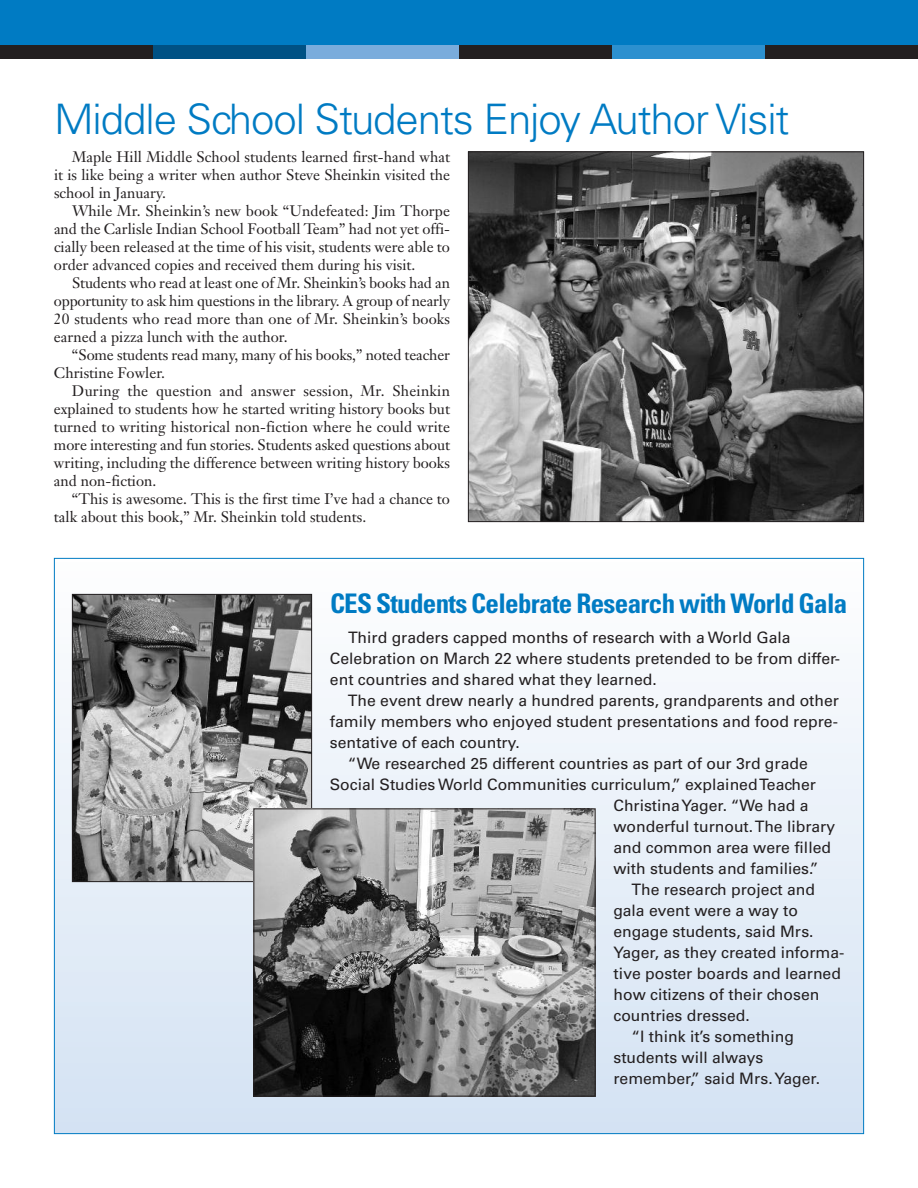
<style>
.page{position:relative;width:918px;height:1188px;background:#fff}
.page>*{position:absolute;margin:0;border:0;box-sizing:border-box;transform-origin:0 0}
.t1{font:300 42px "Univers";letter-spacing:-.025em;color:#007bc3}
.t2{font:700 condensed 27px "Univers";letter-spacing:-.025em;color:#007bc3}
.t3{font:15.75px/21px "Univers";color:#231f20}
.t4{font:15px/18px "Janson Text";color:#231f20;text-align:justify}
</style>
<div class="page">
<div style="left:55px;top:559px;width:808px;height:574px;background:linear-gradient(to bottom,#fefefe,#d3e1f2)"></div>
<div style="left:0;top:0;width:918px;height:45px;background:#007bc3"></div>
<div style="left:306px;top:45px;width:153px;height:13px;background:#7aacdc"></div>
<div style="left:153px;top:45px;width:153px;height:13px;background:#005184"></div>
<div style="left:459px;top:45px;width:153px;height:13px;background:#231f20"></div>
<div style="left:612px;top:45px;width:153px;height:13px;background:#2c90cf"></div>
<div style="left:0;top:45px;width:153px;height:13px;background:#231f20"></div>
<div style="left:765px;top:45px;width:153px;height:13px;background:#231f20"></div>
<img style="left:470px;top:154px;width:392px;height:366px">
<div style="left:468px;top:152px;width:396px;height:370px;border:1px solid #231f20"></div>
<img style="left:74px;top:596px;width:236px;height:284px">
<div style="left:72px;top:594px;width:240px;height:288px;border:1px solid #231f20"></div>
<img style="left:256px;top:810px;width:338px;height:284px">
<div style="left:254px;top:808px;width:342px;height:288px;border:1px solid #231f20"></div>
<h1 class="t1" style="left:54px;top:103px;width:737px">Middle School Students Enjoy Author Visit</h1>
<p class="t4" style="left:54px;top:149px;width:398px;text-indent:18px">Maple Hill Middle School students learned first-hand what it is like being a writer when author Steve Sheinkin visited the school in January.</p>
<p class="t4" style="left:54px;top:203px;width:398px;text-indent:18px">While Mr. Sheinkin’s new book “Undefeated: Jim Thorpe and the Carlisle Indian School Football Team” had not yet offi&shy;cially been released at the time of his visit, students were able to order advanced copies and received them during his visit.</p>
<p class="t4" style="left:54px;top:275px;width:398px;text-indent:18px">Students who read at least one of Mr. Sheinkin’s books had an opportunity to ask him questions in the library. A group of nearly 20 students who read more than one of Mr. Sheinkin’s books earned a pizza lunch with the author.</p>
<p class="t4" style="left:54px;top:347px;width:397px;text-indent:18px">“Some students read many, many of his books,” noted teacher<br>Christine Fowler.</p>
<p class="t4" style="left:54px;top:383px;width:398px;text-indent:18px">During the question and answer session, Mr. Sheinkin explained to students how he started writing history books but turned to writing historical non-fiction where he could write more interesting and fun stories. Students asked questions about writing, including the difference between writing history books and non-fiction.</p>
<p class="t4" style="left:54px;top:491px;width:398px;text-indent:18px">“This is awesome. This is the first time I’ve had a chance to talk about this book,” Mr. Sheinkin told students.</p>
<h2 class="t2" style="left:330px;top:594px;width:519px">CES Students Celebrate Research with World Gala</h2>
<p class="t3" style="left:330px;top:629px;width:512px;text-indent:18px">Third graders capped months of research with a World Gala<br>Celebration on March 22 where students pretended to be from differ&shy;ent countries and shared what they learned.</p>
<p class="t3" style="left:348px;top:692px;width:493px">The event drew nearly a hundred parents, grandparents and other</p>
<p class="t3" style="left:330px;top:713px;width:509px">family members who enjoyed student presentations and food repre-</p>
<p class="t3" style="left:330px;top:734px;width:191px">sentative of each country.</p>
<p class="t3" style="left:348px;top:755px;width:461px">“We researched 25 different countries as part of our 3rd grade</p>
<p class="t3" style="left:330px;top:776px;width:488px">Social Studies World Communities curriculum,” explainedTeacher</p>
<p class="t3" style="left:613px;top:797px;width:197px">ChristinaYager. “We had a</p>
<p class="t3" style="left:613px;top:818px;width:223px">wonderful turnout.The library</p>
<p class="t3" style="left:613px;top:839px;width:219px">and common area were filled</p>
<p class="t3" style="left:613px;top:860px;width:207px">with students and families.”</p>
<p class="t3" style="left:631px;top:881px;width:185px">The research project and</p>
<p class="t3" style="left:613px;top:902px;width:186px">gala event were a way to</p>
<p class="t3" style="left:613px;top:923px;width:202px">engage students, said Mrs.</p>
<p class="t3" style="left:613px;top:944px;width:232px">Yager, as they created informa-</p>
<p class="t3" style="left:613px;top:965px;width:229px">tive poster boards and learned</p>
<p class="t3" style="left:613px;top:986px;width:207px">how citizens of their chosen</p>
<p class="t3" style="left:613px;top:1007px;width:138px">countries dressed.</p>
<p class="t3" style="left:631px;top:1028px;width:164px">“I think it’s something</p>
<p class="t3" style="left:613px;top:1049px;width:151px">students will always</p>
<p class="t3" style="left:613px;top:1070px;width:208px">remember,” said Mrs.Yager.</p>
</div>
